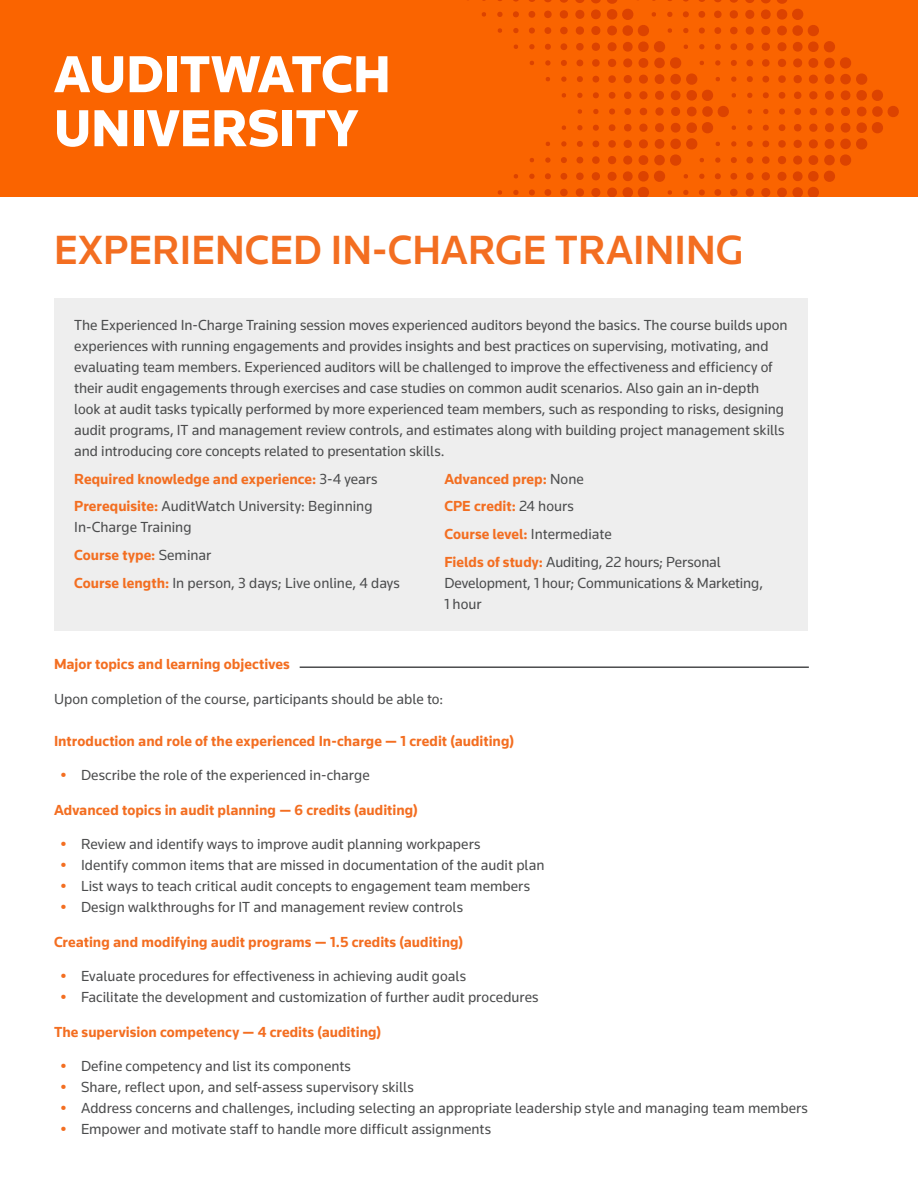
<style>
.page{position:relative;width:918px;height:1188px;background:#fff}
.page>*{position:absolute;margin:0;border:0;box-sizing:border-box;transform-origin:0 0}
.t1{font:900 54px/54px "Knowledge 2017";color:#fff}
.t2{font:500 42px "Knowledge 2017";color:#f36e21}
.Body_copy{font:15px/21px "Knowledge 2017";color:#4b4c4d}
.Section_Heads{font:700 15px "Knowledge 2017";color:#f36e21}
.Body_copy-2{font:700 15px "Knowledge 2017";letter-spacing:.005em;color:#f36e21}
.s1{font-weight:400;color:#4b4c4d}
.s2{font-weight:700;color:#f36e21}
</style>
<div class="page">
<div style="left:0;top:0;width:918px;height:197px;background:#fa6400"></div>
<svg style="left:467px;top:0;width:432px;height:197px"></svg>
<div style="left:54px;top:298px;width:754px;height:333px;background:#eee"></div>
<hr style="left:300px;top:666px;width:509px;height:2px;background:#4b4c4d">
<p class="t1" style="left:54px;top:46px;width:338px">AUDITWATCH<br>UNIVERSITY</p>
<p class="t2" style="left:54px;top:224px;width:691px">EXPERIENCED IN-CHARGE TRAINING</p>
<p class="Body_copy" style="left:74px;top:314px;width:715px">The Experienced In-Charge Training session moves experienced auditors beyond the basics. The course builds upon experiences with running engagements and provides insights and best practices on supervising, motivating, and evaluating team members. Experienced auditors will be challenged to improve the effectiveness and efficiency of their audit engagements through exercises and case studies on common audit scenarios. Also gain an in-depth look at audit tasks typically performed by more experienced team members, such as responding to risks, designing audit programs, IT and management review controls, and estimates along with building project management skills and introducing core concepts related to presentation skills.</p>
<p class="Body_copy-2" style="left:74px;top:469px;width:305px">Required knowledge and experience: <span class="s1">3-4 years</span></p>
<p class="Body_copy" style="left:74px;top:496px;width:300px"><span class="s2">Prerequisite:</span> AuditWatch University: Beginning<br>In-Charge Training</p>
<p class="Body_copy-2" style="left:74px;top:546px;width:139px">Course type: <span class="s1">Seminar</span></p>
<p class="Body_copy" style="left:74px;top:572px;width:327px"><span class="s2">Course length:</span> In person, 3 days; Live online, 4 days</p>
<p class="Body_copy-2" style="left:444px;top:469px;width:141px">Advanced prep: <span class="s1">None</span></p>
<p class="Body_copy-2" style="left:444px;top:497px;width:131px">CPE credit: <span class="s1">24 hours</span></p>
<p class="Body_copy-2" style="left:444px;top:525px;width:169px">Course level: <span class="s1">Intermediate</span></p>
<p class="Body_copy" style="left:444px;top:551px;width:320px"><span class="s2">Fields of study:</span> Auditing, 22 hours; Personal<br>Development, 1 hour; Communications &amp; Marketing,<br>1 hour</p>
<p class="Section_Heads" style="left:54px;top:655px;width:237px">Major topics and learning objectives</p>
<p class="Body_copy" style="left:54px;top:688px;width:391px">Upon completion of the course, participants should be able to:</p>
<p class="Section_Heads" style="left:54px;top:731px;width:462px">Introduction and role of the experienced In-charge — 1 credit (auditing)</p>
<p class="Body_copy" style="left:61px;top:764px;width:310px"><span class="s2">•</span> Describe the role of the experienced in-charge</p>
<p class="Section_Heads" style="left:54px;top:800px;width:365px">Advanced topics in audit planning — 6 credits (auditing)</p>
<p class="Body_copy" style="left:61px;top:833px;width:421px"><span class="s2">•</span> Review and identify ways to improve audit planning workpapers</p>
<p class="Body_copy" style="left:61px;top:854px;width:485px"><span class="s2">•</span> Identify common items that are missed in documentation of the audit plan</p>
<p class="Body_copy" style="left:61px;top:875px;width:471px"><span class="s2">•</span> List ways to teach critical audit concepts to engagement team members</p>
<p class="Body_copy" style="left:61px;top:896px;width:404px"><span class="s2">•</span> Design walkthroughs for IT and management review controls</p>
<p class="Section_Heads" style="left:54px;top:932px;width:411px">Creating and modifying audit programs — 1.5 credits (auditing)</p>
<p class="Body_copy" style="left:61px;top:965px;width:407px"><span class="s2">•</span> Evaluate procedures for effectiveness in achieving audit goals</p>
<p class="Body_copy" style="left:61px;top:986px;width:479px"><span class="s2">•</span> Facilitate the development and customization of further audit procedures</p>
<p class="Section_Heads" style="left:54px;top:1022px;width:329px">The supervision competency — 4 credits (auditing)</p>
<p class="Body_copy" style="left:61px;top:1055px;width:292px"><span class="s2">•</span> Define competency and list its components</p>
<p class="Body_copy" style="left:61px;top:1076px;width:355px"><span class="s2">•</span> Share, reflect upon, and self-assess supervisory skills</p>
<p class="Body_copy" style="left:61px;top:1097px;width:749px"><span class="s2">•</span> Address concerns and challenges, including selecting an appropriate leadership style and managing team members</p>
<p class="Body_copy" style="left:61px;top:1118px;width:432px"><span class="s2">•</span> Empower and motivate staff to handle more difficult assignments</p>
</div>
